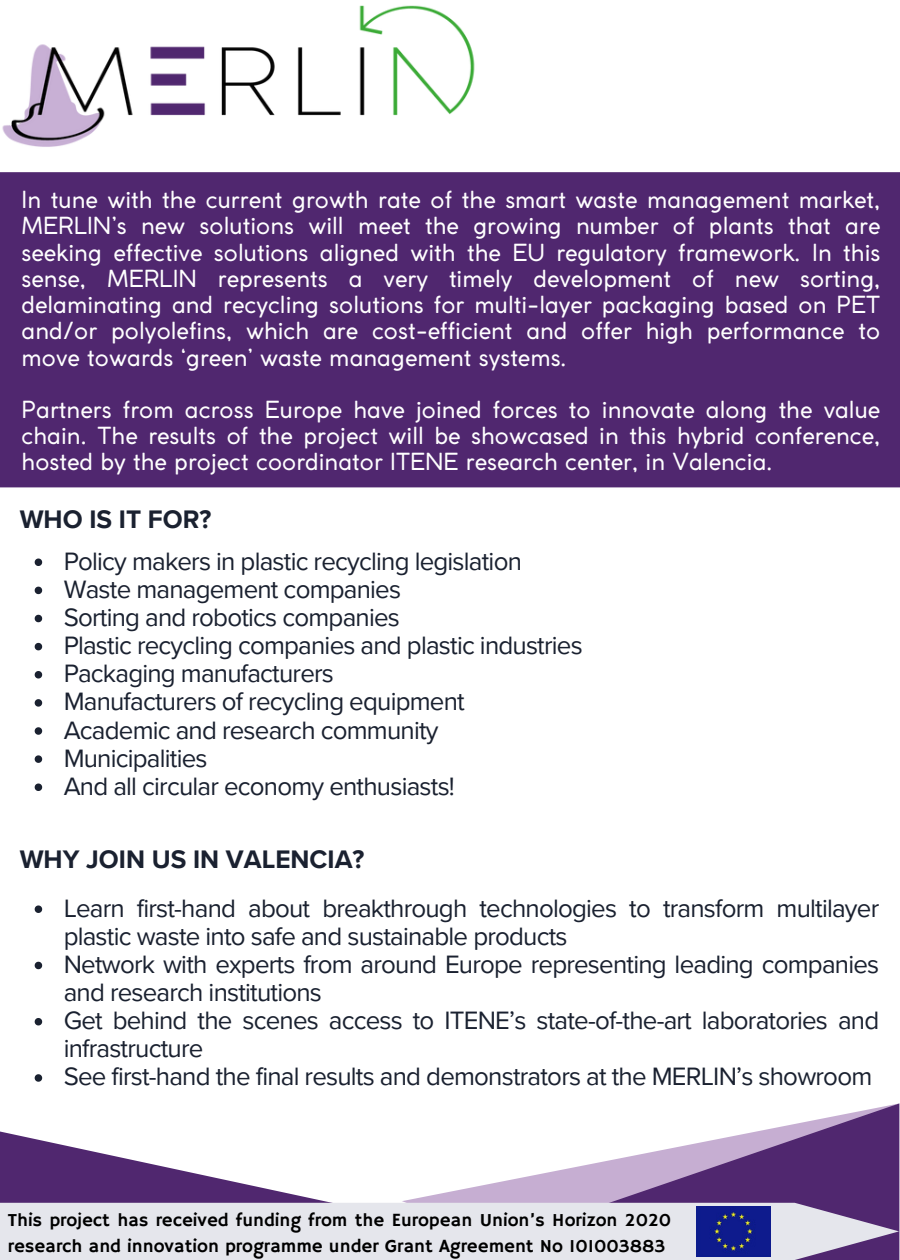
<style>
.page{position:relative;width:900px;height:1260px;background:#fff}
.page>*{position:absolute;margin:0;border:0;box-sizing:border-box;transform-origin:0 0}
.t1{font:26px/28px "Proxima Nova";letter-spacing:-.03em;color:#1a2130}
.t2{font:700 26px "Proxima Nova";color:#1a2130}
.t3{font:23.25px/26.2px "Coco Gothic";color:#fff;text-align:justify}
.t4{font:18.5px/25.5px "Hammersmith One";color:#000}
</style>
<div class="page">
<svg style="left:502px;top:1103px;width:397px;height:100px"></svg>
<svg style="left:0;top:1076px;width:502px;height:127px"></svg>
<div style="left:0;top:1203px;width:899px;height:57px;background:#e5e6ec"></div>
<img style="left:696px;top:1207px;width:75px;height:49px">
<svg style="left:35px;top:559px;width:7px;height:7px"></svg>
<svg style="left:35px;top:587px;width:7px;height:7px"></svg>
<svg style="left:35px;top:615px;width:7px;height:7px"></svg>
<svg style="left:35px;top:643px;width:7px;height:7px"></svg>
<svg style="left:35px;top:671px;width:7px;height:8px"></svg>
<svg style="left:35px;top:699px;width:7px;height:8px"></svg>
<svg style="left:35px;top:727px;width:7px;height:8px"></svg>
<svg style="left:35px;top:755px;width:7px;height:8px"></svg>
<svg style="left:35px;top:784px;width:7px;height:7px"></svg>
<div style="left:0;top:172px;width:900px;height:315px;background:#50276f"></div>
<img style="left:2px;top:5px;width:473px;height:142px">
<svg style="left:35px;top:905px;width:7px;height:8px"></svg>
<svg style="left:35px;top:962px;width:7px;height:7px"></svg>
<svg style="left:35px;top:1018px;width:7px;height:7px"></svg>
<svg style="left:35px;top:1074px;width:7px;height:8px"></svg>
<p class="t3" style="left:22px;top:189px;width:860px">In tune with the current growth rate of the smart waste management market, MERLIN’s new solutions will meet the growing number of plants that are seeking effective solutions aligned with the EU regulatory framework. In this sense, MERLIN represents a very timely development of new sorting, delaminating and recycling solutions for multi-layer packaging based on PET and/or polyolefins, which are cost-efficient and offer high performance to move towards ‘green’ waste management systems.</p>
<p class="t3" style="left:22px;top:398px;width:860px">Partners from across Europe have joined forces to innovate along the value chain. The results of the project will be showcased in this hybrid conference, hosted by the project coordinator ITENE research center, in Valencia.</p>
<h3 class="t2" style="left:20px;top:504px;width:193px">WHO IS IT FOR?</h3>
<h3 class="t1" style="left:64px;top:548px;width:460px">Policy makers in plastic recycling legislation</h3>
<h1 class="t1" style="left:64px;top:576px;width:339px">Waste management companies</h1>
<p class="t1" style="left:64px;top:604px;width:338px">Sorting and robotics companies</p>
<p class="t1" style="left:64px;top:632px;width:521px">Plastic recycling companies and plastic industries</p>
<p class="t1" style="left:64px;top:660px;width:272px">Packaging manufacturers</p>
<p class="t1" style="left:64px;top:688px;width:403px">Manufacturers of recycling equipment</p>
<p class="t1" style="left:64px;top:716px;width:376px">Academic and research community</p>
<p class="t1" style="left:64px;top:745px;width:145px">Municipalities</p>
<p class="t1" style="left:64px;top:773px;width:393px">And all circular economy enthusiasts!</p>
<p class="t2" style="left:20px;top:844px;width:346px">WHY JOIN US IN VALENCIA?</p>
<p class="t1" style="left:64px;top:895px;width:817px">Learn first-hand about breakthrough technologies to transform multilayer plastic waste into safe and sustainable products</p>
<p class="t1" style="left:64px;top:951px;width:817px">Network with experts from around Europe representing leading companies and research institutions</p>
<p class="t1" style="left:64px;top:1007px;width:817px">Get behind the scenes access to ITENE’s state-of-the-art laboratories and infrastructure</p>
<p class="t1" style="left:64px;top:1063px;width:810px">See first-hand the final results and demonstrators at the MERLIN’s showroom</p>
<p class="t4" style="left:8px;top:1209px;width:665px">This project has received funding from the European Union’s Horizon 2020 research and innovation programme under Grant Agreement No 101003883</p>
</div>
